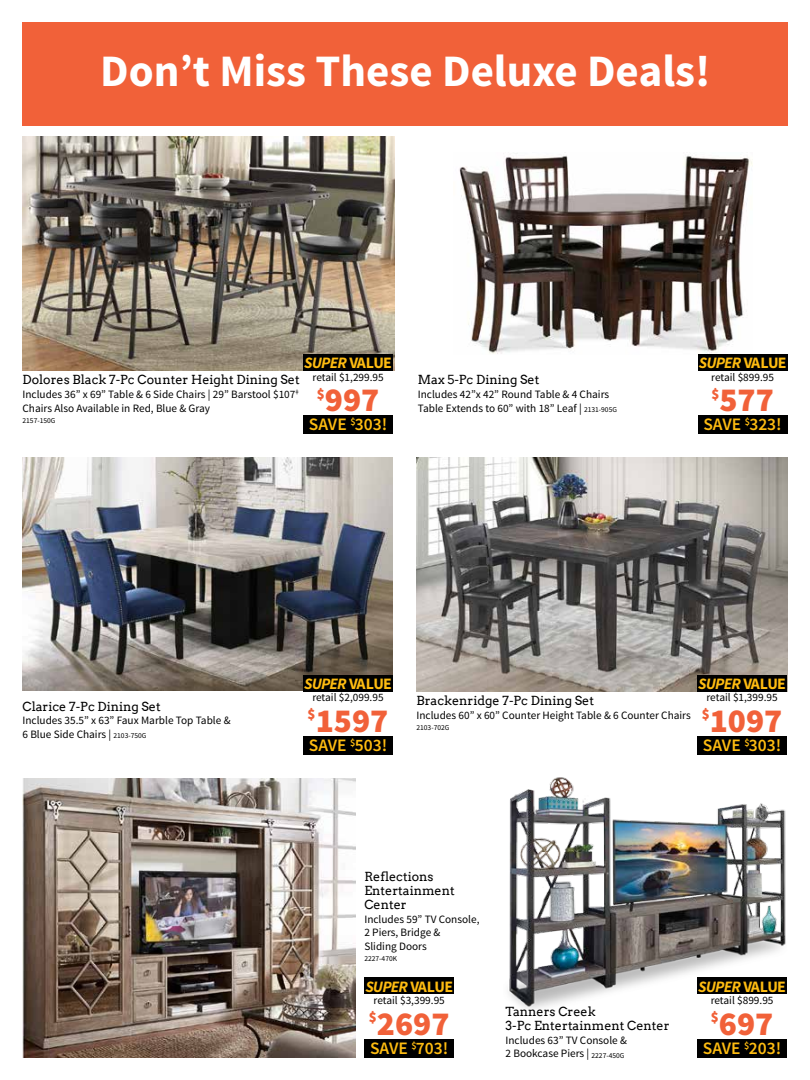
<style>
.page{position:relative;width:810px;height:1080px;background:#fff}
.page>*{position:absolute;margin:0;border:0;box-sizing:border-box;transform-origin:0 0}
.t1{font:700 45px "Source Sans Pro";color:#fff}
.t2{font:900 33.62px "Source Sans Pro";color:#f16139}
.t3{font:600 17.5px "Source Sans Pro";color:#febc11}
.t4{font:italic 700 15.88px "Source Sans Pro";letter-spacing:-.05em;color:#febc11}
.t5{font:900 14.88px "Source Sans Pro";color:#f16139}
.t6{font:12.5px/13.8px "Arvo";color:#000}
.t7{font:11.25px/13.8px "Source Sans Pro";color:#000}
.t8{font:7.5px "Source Sans Pro";color:#000}
.s1{font-style:normal}
.s2{font-size:7.5px}
</style>
<div class="page">
<img style="left:459px;top:153px;width:294px;height:201px">
<div style="left:22px;top:22px;width:766px;height:104px;background:#f16139"></div>
<img style="left:416px;top:458px;width:371px;height:233px">
<div style="left:697px;top:736px;width:90px;height:19px;background:#000"></div>
<div style="left:697px;top:675px;width:90px;height:16px;background:#000"></div>
<div style="left:698px;top:415px;width:90px;height:19px;background:#000"></div>
<div style="left:698px;top:354px;width:90px;height:17px;background:#000"></div>
<img style="left:22px;top:458px;width:371px;height:233px">
<img style="left:22px;top:778px;width:334px;height:279px">
<img style="left:508px;top:777px;width:279px;height:233px">
<div style="left:697px;top:1039px;width:90px;height:19px;background:#000"></div>
<div style="left:697px;top:978px;width:90px;height:16px;background:#000"></div>
<div style="left:364px;top:1039px;width:90px;height:19px;background:#000"></div>
<div style="left:364px;top:978px;width:90px;height:16px;background:#000"></div>
<img style="left:22px;top:137px;width:372px;height:234px">
<div style="left:303px;top:415px;width:90px;height:19px;background:#000"></div>
<div style="left:303px;top:354px;width:90px;height:17px;background:#000"></div>
<div style="left:303px;top:736px;width:90px;height:19px;background:#000"></div>
<div style="left:303px;top:675px;width:90px;height:16px;background:#000"></div>
<h1 class="t1" style="left:100px;top:42px;width:612px">Don’t Miss These Deluxe Deals!</h1>
<h3 class="t4" style="left:304px;top:353px;width:89px">SUPER <span class="s1">VALUE</span></h3>
<p class="t7" style="left:313px;top:370px;width:73px">retail $1,299.95</p>
<h3 class="t5" style="left:317px;top:384px;width:10px">$</h3>
<h2 class="t2" style="left:325px;top:378px;width:56px">997</h2>
<h3 class="t3" style="left:309px;top:413px;width:80px">SAVE <sup>$</sup>303!</h3>
<p class="t6" style="left:22px;top:373px;width:279px">Dolores Black 7-Pc Counter Height Dining Set</p>
<p class="t7" style="left:22px;top:388px;width:278px">Includes 36” x 69” Table &amp; 6 Side Chairs | 29” Barstool $107<sup>‡<br></sup>Chairs Also Available in Red, Blue &amp; Gray</p>
<p class="t8" style="left:22px;top:416px;width:35px">2157-150G</p>
<p class="t6" style="left:418px;top:373px;width:123px">Max 5-Pc Dining Set</p>
<p class="t7" style="left:418px;top:388px;width:201px">Includes 42”x 42” Round Table &amp; 4 Chairs<br>Table Extends to 60” with 18” Leaf | <span class="s2">2131-905G</span></p>
<h3 class="t4" style="left:699px;top:353px;width:89px">SUPER <span class="s1">VALUE</span></h3>
<p class="t7" style="left:711px;top:370px;width:64px">retail $899.95</p>
<h3 class="t5" style="left:711px;top:384px;width:10px">$</h3>
<h2 class="t2" style="left:719px;top:378px;width:56px">577</h2>
<h3 class="t3" style="left:703px;top:413px;width:80px">SAVE <sup>$</sup>323!</h3>
<p class="t6" style="left:22px;top:699px;width:140px">Clarice 7-Pc Dining Set</p>
<p class="t7" style="left:22px;top:714px;width:210px">Includes 35.5” x 63” Faux Marble Top Table &amp;<br>6 Blue Side Chairs | <span class="s2">2103-750G</span></p>
<h3 class="t4" style="left:304px;top:674px;width:89px">SUPER <span class="s1">VALUE</span></h3>
<p class="t7" style="left:312px;top:691px;width:73px">retail $2,099.95</p>
<h3 class="t5" style="left:308px;top:705px;width:10px">$</h3>
<h2 class="t2" style="left:316px;top:699px;width:74px">1597</h2>
<h3 class="t3" style="left:309px;top:734px;width:80px">SAVE <sup>$</sup>503!</h3>
<h3 class="t4" style="left:698px;top:674px;width:89px">SUPER <span class="s1">VALUE</span></h3>
<p class="t7" style="left:707px;top:691px;width:73px">retail $1,399.95</p>
<h3 class="t5" style="left:702px;top:705px;width:10px">$</h3>
<h2 class="t2" style="left:710px;top:699px;width:74px">1097</h2>
<h3 class="t3" style="left:703px;top:734px;width:80px">SAVE <sup>$</sup>303!</h3>
<p class="t6" style="left:416px;top:694px;width:179px">Brackenridge 7-Pc Dining Set</p>
<p class="t7" style="left:416px;top:708px;width:276px">Includes 60” x 60” Counter Height Table &amp; 6 Counter Chairs</p>
<p class="t8" style="left:416px;top:723px;width:35px">2103-702G</p>
<p class="t6" style="left:364px;top:870px;width:92px">Reflections<br>Entertainment<br>Center</p>
<p class="t7" style="left:364px;top:912px;width:117px">Includes 59” TV Console,<br>2 Piers, Bridge &amp;<br>Sliding Doors</p>
<p class="t8" style="left:364px;top:954px;width:34px">2227-470K</p>
<h3 class="t4" style="left:365px;top:977px;width:89px">SUPER <span class="s1">VALUE</span></h3>
<p class="t7" style="left:374px;top:994px;width:73px">retail $3,399.95</p>
<h3 class="t5" style="left:369px;top:1008px;width:10px">$</h3>
<h2 class="t2" style="left:377px;top:1002px;width:74px">2697</h2>
<h3 class="t3" style="left:370px;top:1037px;width:80px">SAVE <sup>$</sup>703!</h3>
<p class="t6" style="left:506px;top:1005px;width:166px">Tanners Creek<br>3-Pc Entertainment Center</p>
<p class="t7" style="left:506px;top:1033px;width:123px">Includes 63” TV Console &amp;<br>2 Bookcase Piers | <span class="s2">2227-450G</span></p>
<h3 class="t4" style="left:698px;top:977px;width:89px">SUPER <span class="s1">VALUE</span></h3>
<p class="t7" style="left:711px;top:994px;width:64px">retail $899.95</p>
<h3 class="t5" style="left:711px;top:1008px;width:10px">$</h3>
<h2 class="t2" style="left:719px;top:1002px;width:56px">697</h2>
<h3 class="t3" style="left:703px;top:1037px;width:80px">SAVE <sup>$</sup>203!</h3>
</div>
